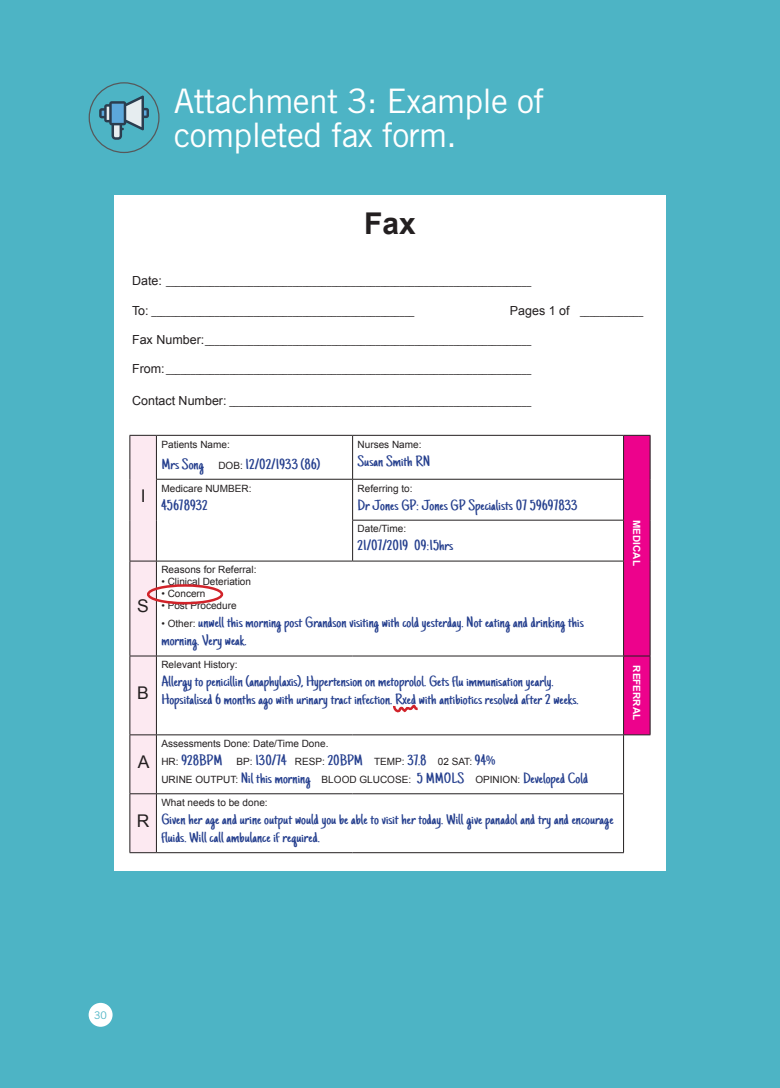
<style>
.page{position:relative;width:780px;height:1088px;background:#fff}
.page>*{position:absolute;margin:0;border:0;box-sizing:border-box;transform-origin:0 0}
.t1{font:33.75px/33.8px "Trade Gothic LT Std";letter-spacing:-.02em;color:#fff}
.t2{font:700 30px "Arial";color:#231f20}
.t3{font:17.5px "Arial";color:#231f20}
.t4{font:15px/18px "Just Another Hand";color:#253f8e;scale:1.3 1}
.t5{font:10.5px "Trade Gothic LT Std";color:#4db4c5}
.t6{font:10px "Arial";color:#231f20}
.t7{font:700 10px "Arial";color:#fff}
.t8{font:8.75px "Arial";color:#231f20}
.s1{font-size:12.5px}
.s2{font-family:"Arial";font-size:10px;color:#231f20}
.s3{font-family:"Just Another Hand";font-size:15px;color:#253f8e}
</style>
<div class="page">
<div style="left:762px;top:0;width:18px;height:1088px;background:#4db4c5"></div>
<div style="left:0;top:0;width:762px;height:1088px;background:#4db4c5"></div>
<div style="left:89px;top:1003px;width:24px;height:24px;background:#fff;border-radius:50%"></div>
<div style="left:89px;top:82px;width:70px;height:71px;border:1px solid #57585a;border-radius:50%"></div>
<svg style="left:99px;top:96px;width:50px;height:44px"></svg>
<div style="left:114px;top:195px;width:551px;height:676px;background:#fff"></div>
<hr style="left:156px;top:435px;width:196px;height:1px;background:#231f20">
<hr style="left:156px;top:436px;width:1px;height:43px;background:#231f20">
<hr style="left:352px;top:435px;width:271px;height:1px;background:#231f20">
<hr style="left:352px;top:436px;width:1px;height:43px;background:#231f20">
<hr style="left:156px;top:479px;width:196px;height:1px;background:#231f20">
<hr style="left:156px;top:479px;width:1px;height:41px;background:#231f20">
<hr style="left:352px;top:479px;width:272px;height:1px;background:#231f20">
<hr style="left:352px;top:479px;width:1px;height:41px;background:#231f20">
<hr style="left:156px;top:520px;width:1px;height:41px;background:#231f20">
<hr style="left:352px;top:520px;width:272px;height:1px;background:#231f20">
<hr style="left:352px;top:520px;width:1px;height:41px;background:#231f20">
<hr style="left:156px;top:561px;width:196px;height:1px;background:#231f20">
<hr style="left:156px;top:561px;width:1px;height:95px;background:#231f20">
<hr style="left:352px;top:561px;width:272px;height:1px;background:#231f20">
<hr style="left:156px;top:656px;width:196px;height:1px;background:#231f20">
<hr style="left:156px;top:656px;width:1px;height:78px;background:#231f20">
<hr style="left:352px;top:656px;width:271px;height:1px;background:#231f20">
<hr style="left:156px;top:734px;width:196px;height:1px;background:#231f20">
<hr style="left:156px;top:735px;width:1px;height:58px;background:#231f20">
<hr style="left:352px;top:734px;width:271px;height:1px;background:#231f20">
<svg style="left:623px;top:435px;width:27px;height:300px;background:#e10485"></svg>
<hr style="left:623px;top:735px;width:1px;height:58px;background:#231f20">
<hr style="left:156px;top:793px;width:196px;height:1px;background:#231f20">
<hr style="left:156px;top:794px;width:1px;height:58px;background:#231f20">
<hr style="left:352px;top:793px;width:272px;height:1px;background:#231f20">
<hr style="left:623px;top:794px;width:1px;height:58px;background:#231f20">
<svg style="left:129px;top:435px;width:27px;height:418px;background:#f0dde5"></svg>
<hr style="left:156px;top:852px;width:196px;height:1px;background:#231f20">
<hr style="left:352px;top:852px;width:272px;height:1px;background:#231f20">
<div style="left:147px;top:584px;width:76px;height:20px;border:2px solid #d1232a;border-radius:50%"></div>
<svg style="left:393px;top:704px;width:25px;height:9px"></svg>
<h1 class="t1" style="left:174px;top:84px;width:372px">Attachment 3: Example of completed fax form.</h1>
<p class="t2" style="left:364px;top:204px;width:53px">Fax</p>
<p class="t8" style="left:132px;top:277px;width:400px"><span class="s1">Date:</span> ___________________________________________________________________________</p>
<p class="t8" style="left:132px;top:306px;width:284px"><span class="s1">To:</span> ______________________________________________________</p>
<p class="t8" style="left:509px;top:306px;width:135px"><span class="s1">Pages 1 of</span> _____________</p>
<p class="t8" style="left:132px;top:335px;width:400px"><span class="s1">Fax Number:</span>___________________________________________________________________</p>
<p class="t8" style="left:132px;top:364px;width:400px"><span class="s1">From:</span> ___________________________________________________________________________</p>
<p class="t8" style="left:132px;top:396px;width:400px"><span class="s1">Contact Number:</span> ______________________________________________________________</p>
<p class="t3" style="left:141px;top:484px;width:6px">I</p>
<p class="t3" style="left:137px;top:594px;width:13px">S</p>
<p class="t3" style="left:137px;top:681px;width:13px">B</p>
<p class="t3" style="left:138px;top:750px;width:13px">A</p>
<p class="t3" style="left:137px;top:809px;width:14px">R</p>
<p class="t6" style="left:161px;top:437px;width:70px">Patients Name:</p>
<p class="t4" style="left:161px;top:456px;width:34px">Mrs Song</p>
<p class="t4" style="left:218px;top:456px;width:80px"><span class="s2">DOB:</span> 12/02/1933 (86)</p>
<p class="t6" style="left:161px;top:481px;width:92px">Medicare NUMBER:</p>
<p class="t4" style="left:161px;top:496px;width:37px">45678932</p>
<p class="t6" style="left:357px;top:437px;width:65px">Nurses Name:</p>
<p class="t4" style="left:357px;top:453px;width:58px">Susan Smith RN</p>
<p class="t6" style="left:357px;top:481px;width:57px">Referring to:</p>
<p class="t4" style="left:357px;top:496px;width:171px">Dr Jones GP: Jones GP Specialists 07 59697833</p>
<p class="t6" style="left:357px;top:522px;width:50px">Date/Time:</p>
<p class="t4" style="left:357px;top:537px;width:75px">21/07/2019 09:15hrs</p>
<p class="t6" style="left:161px;top:563px;width:97px">Reasons for Referral:</p>
<p class="t6" style="left:161px;top:575px;width:91px">• Clinical Deteriation</p>
<p class="t6" style="left:161px;top:587px;width:46px">• Concern</p>
<p class="t6" style="left:161px;top:599px;width:77px">• Post Procedure</p>
<p class="t4" style="left:161px;top:614px;width:326px"><span class="s2">• Other:</span> unwell this morning post Grandson visiting with cold yesterday. Not eating and drinking this morning. Very weak.</p>
<p class="t7" style="left:643px;top:520px;width:47px;rotate:90deg">MEDICAL</p>
<p class="t6" style="left:161px;top:658px;width:78px">Relevant History:</p>
<p class="t4" style="left:161px;top:673px;width:322px">Allergy to penicillin (anaphylaxis), Hypertension on metoprolol. Gets flu immunisation yearly.<br>Hopsitalised 6 months ago with urinary tract infection. Rxed with antibiotics resolved after 2 weeks.</p>
<p class="t7" style="left:643px;top:665px;width:56px;rotate:90deg">REFERRAL</p>
<p class="t6" style="left:161px;top:737px;width:168px">Assessments Done: Date/Time Done.</p>
<p class="t4" style="left:161px;top:752px;width:48px"><span class="s2">HR:</span> 928BPM</p>
<p class="t6" style="left:236px;top:755px;width:260px">BP: <span class="s3">130/74</span> RESP: <span class="s3">20BPM</span> TEMP: <span class="s3">37.8</span> 02 SAT: <span class="s3">94%</span></p>
<p class="t6" style="left:161px;top:773px;width:428px">URINE OUTPUT: <span class="s3">Nil this morning</span> BLOOD GLUCOSE: <span class="s3">5 MMOLS</span> OPINION: <span class="s3">Developed Cold</span></p>
<p class="t6" style="left:161px;top:796px;width:108px">What needs to be done:</p>
<p class="t4" style="left:161px;top:811px;width:349px">Given her age and urine output would you be able to visit her today. Will give panadol and try and encourage fluids. Will call ambulance if required.</p>
<p class="t5" style="left:94px;top:1009px;width:14px">30</p>
</div>
